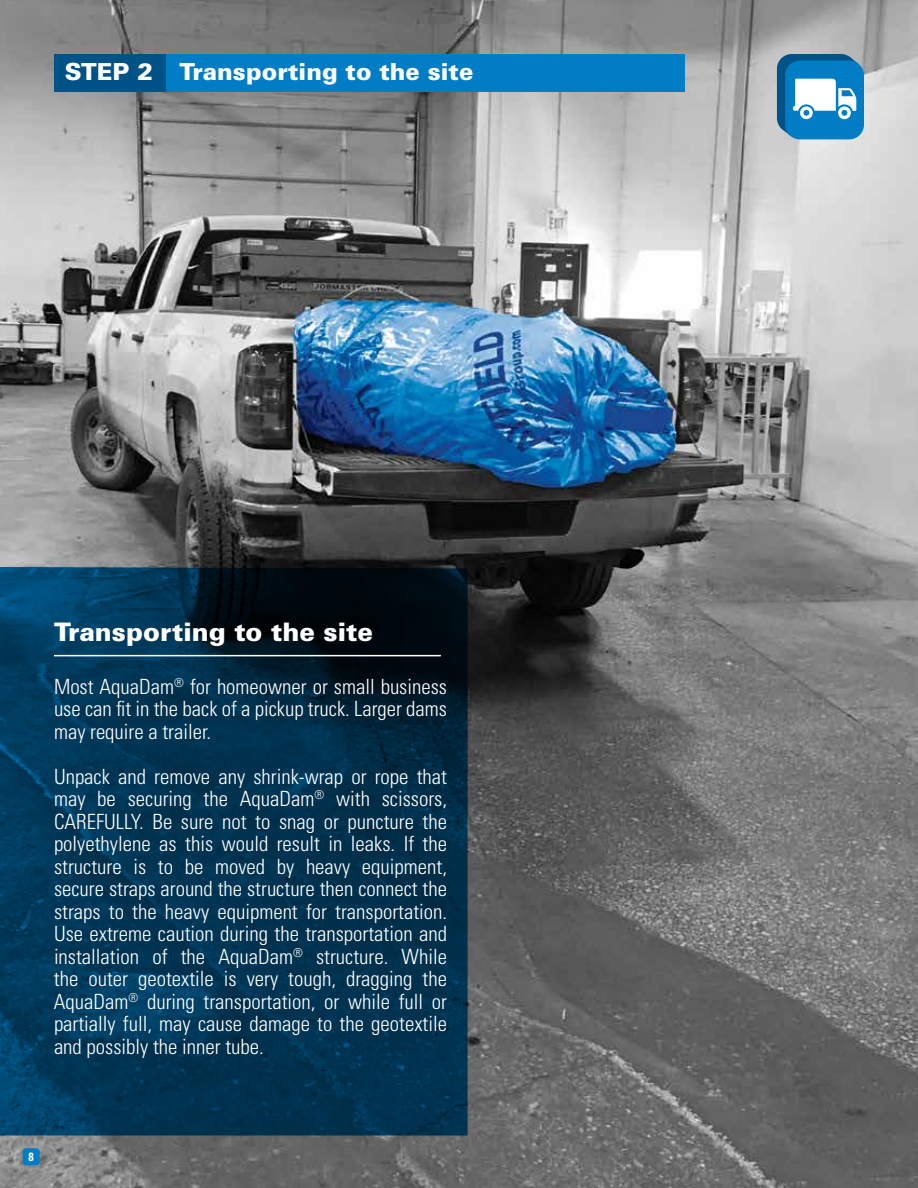
<style>
.page{position:relative;width:918px;height:1188px;background:#fff}
.page>*{position:absolute;margin:0;border:0;box-sizing:border-box;transform-origin:0 0}
.t1{font:900 25.5px "Univers LT Std";color:#fff}
.t2{font:900 23.4px "Univers LT Std";color:#fff}
.t3{font:300 condensed 21px/22.5px "Univers LT Std";color:#fff;text-align:justify}
.t4{font:700 condensed 12px "Univers LT Std";color:#fff}
</style>
<div class="page">
<img style="left:0;top:0;width:918px;height:1188px">
<div style="left:777px;top:54px;width:79px;height:79px;background:#005287;border-radius:15px"></div>
<svg style="left:781px;top:128px;width:10px;height:9px"></svg>
<svg style="left:849px;top:56px;width:9px;height:8px"></svg>
<div style="left:785px;top:61px;width:79px;height:78px;background:#007dc5;border-radius:15px"></div>
<svg style="left:793px;top:79px;width:63px;height:40px"></svg>
<div style="left:54px;top:54px;width:630px;height:37px;background:#007dc5"></div>
<div style="left:54px;top:54px;width:112px;height:37px;background:#005287"></div>
<svg style="left:0;top:567px;width:468px;height:569px;background:#00304c"></svg>
<hr style="left:54px;top:655px;width:387px;height:1px;background:#fff">
<div style="left:23px;top:1148px;width:17px;height:17px;background:#007dc5;border-radius:3px"></div>
<p class="t2" style="left:65px;top:57px;width:410px">STEP 2 Transporting to the site</p>
<p class="t1" style="left:54px;top:616px;width:321px">Transporting to the site</p>
<p class="t3" style="left:54px;top:675px;width:395px">Most AquaDam<sup>®</sup> for homeowner or small business use can fit in the back of a pickup truck. Larger dams may require a trailer.</p>
<p class="t3" style="left:54px;top:765px;width:395px">Unpack and remove any shrink-wrap or rope that may be securing the AquaDam<sup>®</sup> with scissors, CAREFULLY. Be sure not to snag or puncture the polyethylene as this would result in leaks. If the structure is to be moved by heavy equipment, secure straps around the structure then connect the straps to the heavy equipment for transportation.<br>Use extreme caution during the transportation and installation of the AquaDam<sup>®</sup> structure. While the outer geotextile is very tough, dragging the AquaDam<sup>®</sup> during transportation, or while full or partially full, may cause damage to the geotextile and possibly the inner tube.</p>
<p class="t4" style="left:29px;top:1149px;width:7px">8</p>
</div>
